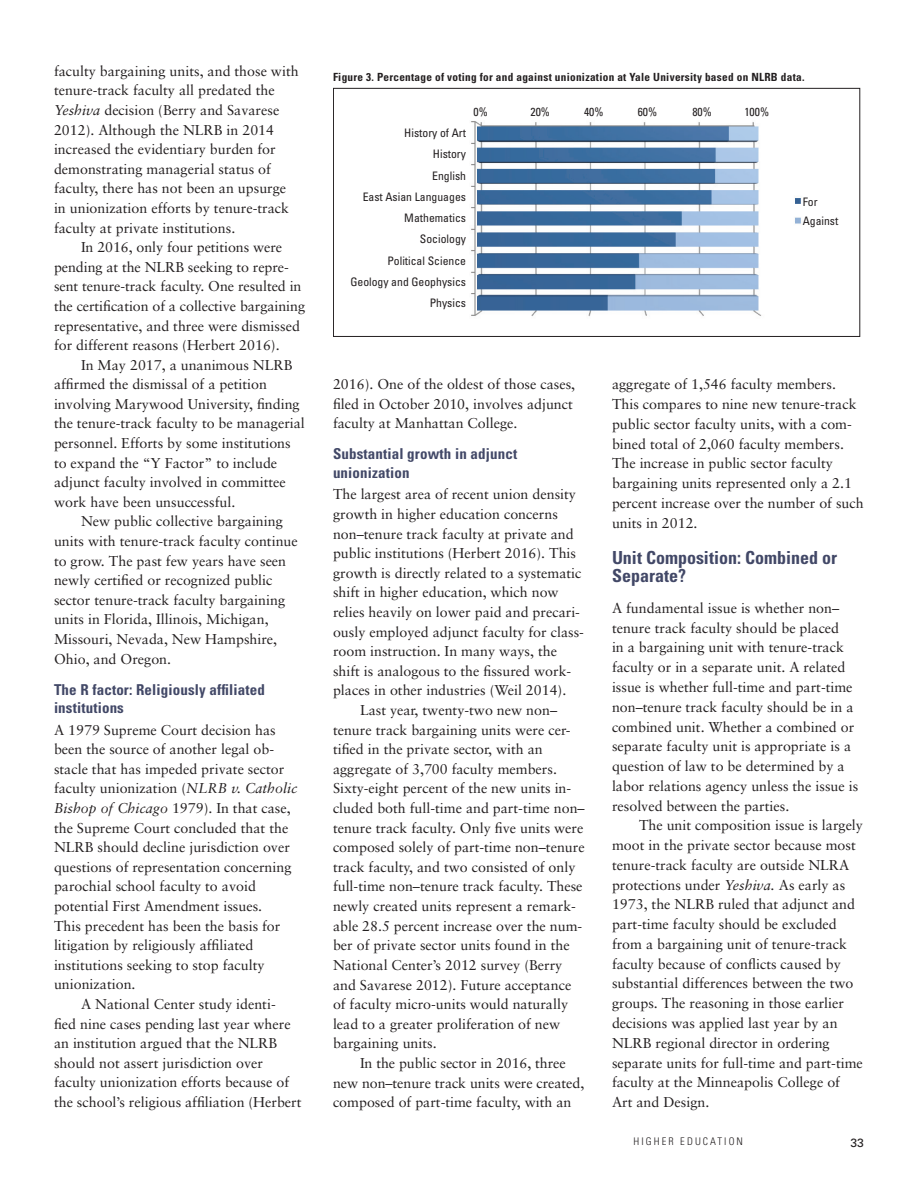
<style>
.page{position:relative;width:918px;height:1188px;background:#fff}
.page>*{position:absolute;margin:0;border:0;box-sizing:border-box;transform-origin:0 0}
.t1{font:700 condensed 18px/18.3px "Univers";color:#424867}
.t2{font:700 condensed 15px/18.1px "Univers";letter-spacing:.01em;color:#424867}
.t3{font:14.25px/19.8px "Sabon";color:#231f20}
.t4{font:12px "Univers";color:#231f20}
.t5{font:condensed 11.7px/21.3px "Univers";color:#231f20}
.t6{font:700 condensed 11.25px "Univers";letter-spacing:.025em;color:#231f20}
.t7{font:300 condensed 10.5px "Univers";letter-spacing:.2em;color:#231f20}
.s1{font-style:italic}
</style>
<div class="page">
<div style="left:333px;top:88px;width:527px;height:249px;border:1px solid #231f20"></div>
<img style="left:471px;top:121px;width:330px;height:196px">
<p class="t3" style="left:54px;top:61px;width:246px">faculty bargaining units, and those with tenure-track faculty all predated the <span class="s1">Yeshiva</span> decision (Berry and Savarese 2012). Although the NLRB in 2014 increased the evidentiary burden for demonstrating managerial status of faculty, there has not been an upsurge in unionization efforts by tenure-track faculty at private institutions.</p>
<p class="t3" style="left:54px;top:237px;width:253px;text-indent:27px">In 2016, only four petitions were pending at the NLRB seeking to repre&shy;sent tenure-track faculty. One resulted in the certification of a collective bargaining representative, and three were dismissed for different reasons (Herbert 2016).</p>
<p class="t3" style="left:81px;top:355px;width:213px">In May 2017, a unanimous NLRB</p>
<p class="t3" style="left:54px;top:374px;width:214px">affirmed the dismissal of a petition</p>
<p class="t3" style="left:54px;top:394px;width:247px">involving Marywood University, finding</p>
<p class="t3" style="left:54px;top:413px;width:252px">the tenure-track faculty to be managerial</p>
<p class="t3" style="left:54px;top:433px;width:238px">personnel. Efforts by some institutions</p>
<p class="t3" style="left:54px;top:453px;width:225px">to expand the “Y Factor” to include</p>
<p class="t3" style="left:54px;top:472px;width:233px">adjunct faculty involved in committee</p>
<p class="t3" style="left:54px;top:492px;width:183px">work have been unsuccessful.</p>
<p class="t3" style="left:81px;top:511px;width:203px">New public collective bargaining</p>
<p class="t3" style="left:54px;top:531px;width:245px">units with tenure-track faculty continue</p>
<p class="t3" style="left:54px;top:551px;width:234px">to grow. The past few years have seen</p>
<p class="t3" style="left:54px;top:570px;width:220px">newly certified or recognized public</p>
<p class="t3" style="left:54px;top:590px;width:233px">sector tenure-track faculty bargaining</p>
<p class="t3" style="left:54px;top:609px;width:216px">units in Florida, Illinois, Michigan,</p>
<p class="t3" style="left:54px;top:629px;width:225px">Missouri, Nevada, New Hampshire,</p>
<p class="t3" style="left:54px;top:649px;width:119px">Ohio, and Oregon.</p>
<p class="t2" style="left:54px;top:680px;width:212px">The R factor: Religiously affiliated institutions</p>
<p class="t3" style="left:54px;top:720px;width:223px">A 1979 Supreme Court decision has</p>
<p class="t3" style="left:54px;top:739px;width:222px">been the source of another legal ob-</p>
<p class="t3" style="left:54px;top:759px;width:232px">stacle that has impeded private sector</p>
<p class="t3" style="left:54px;top:778px;width:245px">faculty unionization (<span class="s1">NLRB v. Catholic</span></p>
<p class="t3" style="left:54px;top:798px;width:238px"><span class="s1">Bishop of Chicago</span> 1979). In that case,</p>
<p class="t3" style="left:54px;top:818px;width:236px">the Supreme Court concluded that the</p>
<p class="t3" style="left:54px;top:837px;width:237px">NLRB should decline jurisdiction over</p>
<p class="t3" style="left:54px;top:857px;width:239px">questions of representation concerning</p>
<p class="t3" style="left:54px;top:876px;width:203px">parochial school faculty to avoid</p>
<p class="t3" style="left:54px;top:896px;width:210px">potential First Amendment issues.</p>
<p class="t3" style="left:54px;top:916px;width:228px">This precedent has been the basis for</p>
<p class="t3" style="left:54px;top:935px;width:201px">litigation by religiously affiliated</p>
<p class="t3" style="left:54px;top:955px;width:212px">institutions seeking to stop faculty</p>
<p class="t3" style="left:54px;top:974px;width:83px">unionization.</p>
<p class="t3" style="left:81px;top:994px;width:196px">A National Center study identi-</p>
<p class="t3" style="left:54px;top:1014px;width:238px">fied nine cases pending last year where</p>
<p class="t3" style="left:54px;top:1033px;width:225px">an institution argued that the NLRB</p>
<p class="t3" style="left:54px;top:1053px;width:211px">should not assert jurisdiction over</p>
<p class="t3" style="left:54px;top:1072px;width:237px">faculty unionization efforts because of</p>
<p class="t3" style="left:54px;top:1092px;width:249px">the school’s religious affiliation (Herbert</p>
<p class="t6" style="left:333px;top:70px;width:473px">Figure 3. Percentage of voting for and against unionization at Yale University based on NLRB data.</p>
<p class="t5" style="left:474px;top:101px;width:16px">0%</p>
<p class="t5" style="left:530px;top:101px;width:21px">20%</p>
<p class="t5" style="left:584px;top:101px;width:21px">40%</p>
<p class="t5" style="left:638px;top:101px;width:21px">60%</p>
<p class="t5" style="left:692px;top:101px;width:21px">80%</p>
<p class="t5" style="left:744px;top:101px;width:26px">100%</p>
<p class="t5" style="left:350px;top:122px;width:117px;text-align:right">History of Art<br>History<br>English<br>East Asian Languages<br>Mathematics<br>Sociology<br>Political Science<br>Geology and Geophysics<br>Physics</p>
<p class="t5" style="left:803px;top:192px;width:37px;line-height:19.5px">For<br>Against</p>
<p class="t3" style="left:333px;top:374px;width:244px">2016). One of the oldest of those cases, filed in October 2010, involves adjunct faculty at Manhattan College.</p>
<p class="t2" style="left:333px;top:445px;width:186px">Substantial growth in adjunct unionization</p>
<p class="t3" style="left:333px;top:484px;width:245px">The largest area of recent union density</p>
<p class="t3" style="left:333px;top:504px;width:226px">growth in higher education concerns</p>
<p class="t3" style="left:333px;top:524px;width:242px">non–tenure track faculty at private and</p>
<p class="t3" style="left:333px;top:543px;width:245px">public institutions (Herbert 2016). This</p>
<p class="t3" style="left:333px;top:563px;width:250px">growth is directly related to a systematic</p>
<p class="t3" style="left:333px;top:582px;width:227px">shift in higher education, which now</p>
<p class="t3" style="left:333px;top:602px;width:249px">relies heavily on lower paid and precari-</p>
<p class="t3" style="left:333px;top:622px;width:252px">ously employed adjunct faculty for class-</p>
<p class="t3" style="left:333px;top:641px;width:226px">room instruction. In many ways, the</p>
<p class="t3" style="left:333px;top:661px;width:240px">shift is analogous to the fissured work-</p>
<p class="t3" style="left:333px;top:680px;width:235px">places in other industries (Weil 2014).</p>
<p class="t3" style="left:360px;top:700px;width:199px">Last year, twenty-two new non–</p>
<p class="t3" style="left:333px;top:720px;width:239px">tenure track bargaining units were cer-</p>
<p class="t3" style="left:333px;top:739px;width:211px">tified in the private sector, with an</p>
<p class="t3" style="left:333px;top:759px;width:226px">aggregate of 3,700 faculty members.</p>
<p class="t3" style="left:333px;top:778px;width:240px">Sixty-eight percent of the new units in-</p>
<p class="t3" style="left:333px;top:798px;width:253px">cluded both full-time and part-time non–</p>
<p class="t3" style="left:333px;top:818px;width:252px">tenure track faculty. Only five units were</p>
<p class="t3" style="left:333px;top:837px;width:253px">composed solely of part-time non–tenure</p>
<p class="t3" style="left:333px;top:857px;width:244px">track faculty, and two consisted of only</p>
<p class="t3" style="left:333px;top:876px;width:251px">full-time non–tenure track faculty. These</p>
<p class="t3" style="left:333px;top:896px;width:245px">newly created units represent a remark-</p>
<p class="t3" style="left:333px;top:916px;width:251px">able 28.5 percent increase over the num-</p>
<p class="t3" style="left:333px;top:935px;width:238px">ber of private sector units found in the</p>
<p class="t3" style="left:333px;top:955px;width:231px">National Center’s 2012 survey (Berry</p>
<p class="t3" style="left:333px;top:975px;width:240px">and Savarese 2012). Future acceptance</p>
<p class="t3" style="left:333px;top:994px;width:237px">of faculty micro-units would naturally</p>
<p class="t3" style="left:333px;top:1014px;width:229px">lead to a greater proliferation of new</p>
<p class="t3" style="left:333px;top:1033px;width:105px">bargaining units.</p>
<p class="t3" style="left:360px;top:1053px;width:207px">In the public sector in 2016, three</p>
<p class="t3" style="left:333px;top:1073px;width:253px">new non–tenure track units were created,</p>
<p class="t3" style="left:333px;top:1092px;width:240px">composed of part-time faculty, with an</p>
<p class="t3" style="left:612px;top:374px;width:253px">aggregate of 1,546 faculty members.<br>This compares to nine new tenure-track public sector faculty units, with a com&shy;bined total of 2,060 faculty members.<br>The increase in public sector faculty bargaining units represented only a 2.1 percent increase over the number of such units in 2012.</p>
<p class="t1" style="left:612px;top:548px;width:227px">Unit Composition: Combined or<br>S eparate?</p>
<p class="t3" style="left:612px;top:598px;width:248px">A fundamental issue is whether non– tenure track faculty should be placed<br>in a bargaining unit with tenure-track faculty or in a separate unit. A related issue is whether full-time and part-time non–tenure track faculty should be in a combined unit. Whether a combined or separate faculty unit is appropriate is a question of law to be determined by a labor relations agency unless the issue is resolved between the parties.</p>
<p class="t3" style="left:612px;top:815px;width:253px;text-indent:27px">The unit composition issue is largely moot in the private sector because most tenure-track faculty are outside NLRA protections under <span class="s1">Yeshiva.</span> As early as 1973, the NLRB ruled that adjunct and part-time faculty should be excluded from a bargaining unit of tenure-track faculty because of conflicts caused by substantial differences between the two groups. The reasoning in those earlier decisions was applied last year by an NLRB regional director in ordering separate units for full-time and part-time faculty at the Minneapolis College of Art and Design.</p>
<p class="t7" style="left:634px;top:1135px;width:111px">HIGHER EDUCATION</p>
<p class="t4" style="left:851px;top:1135px;width:15px">33</p>
</div>
